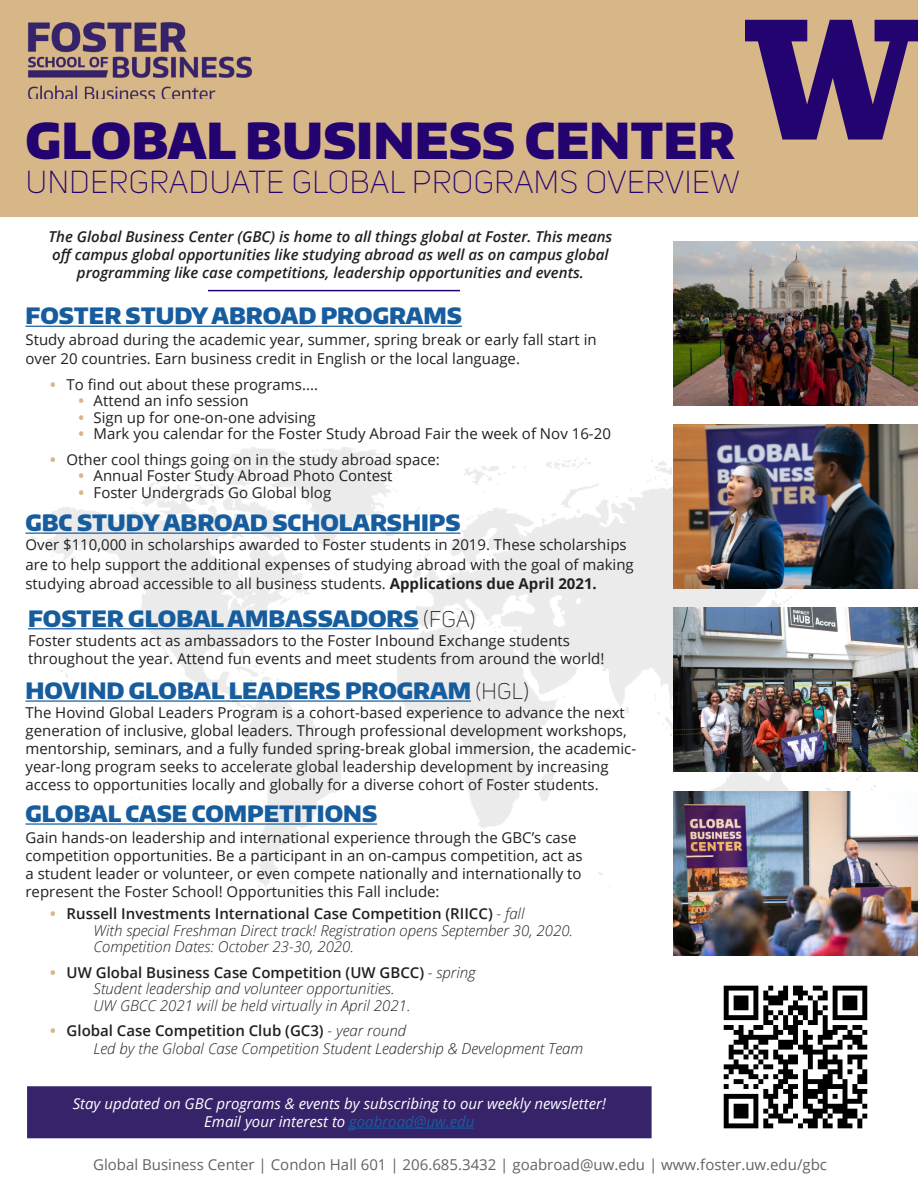
<style>
.page{position:relative;width:918px;height:1188px;background:#fff}
.page>*{position:absolute;margin:0;border:0;box-sizing:border-box;transform-origin:0 0}
.SECTION{font:900 49.5px "Encode Sans Normal";color:#22036f}
.SECTION-2{font:300 31.5px "Uni Sans";letter-spacing:.02em;color:#22036f}
.t1{font:900 22.5px "Encode Sans Normal";color:#175d9e}
.t2{font:15px/18px "Open Sans";color:#231f20}
.t3{font:italic 300 15px "Open Sans";color:#231f20}
.t4{font:italic 600 15px/18px "Open Sans";color:#231f20;text-align:center}
.t5{font:600 15px "Open Sans";color:#231f20}
.t6{font:italic 15px "Open Sans";color:#fff}
.t7{font:15px "Open Sans";color:#636366}
.s1{font-weight:700;color:#d7b688}
.s2{font-weight:700}
.s3{font-family:"Uni Sans";font-weight:300;color:#231f20}
.s4{font-weight:300;font-style:italic}
.s5{color:#175d9e}
</style>
<div class="page">
<img style="left:31px;top:448px;width:855px;height:449px">
<img style="left:673px;top:607px;width:245px;height:164px">
<img style="left:723px;top:985px;width:145px;height:144px">
<img style="left:673px;top:425px;width:245px;height:163px">
<img style="left:673px;top:242px;width:245px;height:164px">
<hr style="left:28px;top:628px;width:391px;height:1px;background:#175d9e">
<div style="left:0;top:0;width:918px;height:216px;background:#d7b688"></div>
<svg style="left:745px;top:20px;width:173px;height:120px"></svg>
<img style="left:28px;top:22px;width:225px;height:77px">
<hr style="left:26px;top:700px;width:445px;height:2px;background:#175d9e">
<img style="left:673px;top:792px;width:245px;height:164px">
<hr style="left:26px;top:326px;width:436px;height:1px;background:#175d9e">
<hr style="left:26px;top:823px;width:351px;height:2px;background:#175d9e">
<hr style="left:26px;top:533px;width:434px;height:1px;background:#175d9e">
<div style="left:27px;top:1086px;width:625px;height:52px;background:#36236a;border:2px solid #36236a"></div>
<hr style="left:349px;top:1128px;width:125px;height:1px;background:#175d9e">
<hr style="left:208px;top:290px;width:252px;height:1px;background:#22036f">
<p class="SECTION" style="left:26px;top:108px;width:711px">GLOBAL BUSINESS CENTER</p>
<p class="SECTION-2" style="left:26px;top:164px;width:716px">UNDERGRADUATE GLOBAL PROGRAMS OVERVIEW</p>
<p class="t4" style="left:49px;top:227px;width:565px">The Global Business Center (GBC) is home to all things global at Foster. This means off campus global opportunities like studying abroad as well as on campus global programming like case competitions, leadership opportunities and events.</p>
<p class="t1" style="left:26px;top:301px;width:438px">FOSTER STUDY ABROAD PROGRAMS</p>
<p class="t2" style="left:26px;top:329px;width:573px;line-height:19.5px">Study abroad during the academic year, summer, spring break or early fall start in over 20 countries. Earn business credit in English or the local language.</p>
<p class="t2" style="left:50px;top:375px;width:269px"><span class="s1">•</span> To find out about these programs....</p>
<p class="t2" style="left:79px;top:391px;width:172px"><span class="s1">•</span> Attend an info session</p>
<p class="t2" style="left:79px;top:408px;width:239px"><span class="s1">•</span> Sign up for one-on-one advising</p>
<p class="t2" style="left:79px;top:424px;width:534px"><span class="s1">•</span> Mark you calendar for the Foster Study Abroad Fair the week of Nov 16-20</p>
<p class="t2" style="left:50px;top:450px;width:391px"><span class="s1">•</span> Other cool things going on in the study abroad space:</p>
<p class="t2" style="left:79px;top:466px;width:315px"><span class="s1">•</span> Annual Foster Study Abroad Photo Contest</p>
<p class="t2" style="left:79px;top:483px;width:254px"><span class="s1">•</span> Foster Undergrads Go Global blog</p>
<p class="t1" style="left:26px;top:508px;width:436px">GBC STUDY ABROAD SCHOLARSHIPS</p>
<p class="t2" style="left:26px;top:535px;width:610px;line-height:19.5px">Over $110,000 in scholarships awarded to Foster students in 2019. These scholarships are to help support the additional expenses of studying abroad with the goal of making studying abroad accessible to all business students. <span class="s2">Applications due April 2021.</span></p>
<p class="t1" style="left:28px;top:604px;width:449px">FOSTER GLOBAL AMBASSADORS <span class="s3">(FGA)</span></p>
<p class="t2" style="left:28px;top:631px;width:578px">Foster students act as ambassadors to the Foster Inbound Exchange students throughout the year. Attend fun events and meet students from around the world!</p>
<p class="t1" style="left:26px;top:676px;width:505px">HOVIND GLOBAL LEADERS PROGRAM <span class="s3">(HGL)</span></p>
<p class="t2" style="left:26px;top:704px;width:612px">The Hovind Global Leaders Program is a cohort-based experience to advance the next generation of inclusive, global leaders. Through professional development workshops, mentorship, seminars, and a fully funded spring-break global immersion, the academic&shy;year-long program seeks to accelerate global leadership development by increasing access to opportunities locally and globally for a diverse cohort of Foster students.</p>
<p class="t1" style="left:26px;top:799px;width:353px">GLOBAL CASE COMPETITIONS</p>
<p class="t2" style="left:26px;top:828px;width:558px">Gain hands-on leadership and international experience through the GBC’s case competition opportunities. Be a participant in an on-campus competition, act as a student leader or volunteer, or even compete nationally and internationally to represent the Foster School! Opportunities this Fall include:</p>
<p class="t5" style="left:50px;top:904px;width:476px"><span class="s1">•</span> Russell Investments International Case Competition (RIICC) <span class="s4">- fall</span></p>
<p class="t3" style="left:94px;top:920px;width:481px">With special Freshman Direct track! Registration opens September 30, 2020.</p>
<p class="t3" style="left:94px;top:937px;width:262px">Competition Dates: October 23-30, 2020.</p>
<p class="t5" style="left:50px;top:962px;width:427px"><span class="s1">•</span> UW Global Business Case Competition (UW GBCC) <span class="s4">- spring</span></p>
<p class="t3" style="left:94px;top:979px;width:302px">Student leadership and volunteer opportunities.</p>
<p class="t3" style="left:94px;top:995px;width:318px">UW GBCC 2021 will be held virtually in April 2021.</p>
<p class="t5" style="left:50px;top:1021px;width:357px"><span class="s1">•</span> Global Case Competition Club (GC3) <span class="s4">- year round</span></p>
<p class="t3" style="left:94px;top:1039px;width:491px">Led by the Global Case Competition Student Leadership &amp; Development Team</p>
<p class="t6" style="left:73px;top:1093px;width:535px">Stay updated on GBC programs &amp; events by subscribing to our weekly newsletter!</p>
<p class="t6" style="left:204px;top:1111px;width:272px">Email your interest to <span class="s5">goabroad@uw.edu</span></p>
<p class="t7" style="left:93px;top:1154px;width:735px">Global Business Center | Condon Hall 601 | 206.685.3432 | goabroad@uw.edu | www.foster.uw.edu/gbc</p>
</div>
